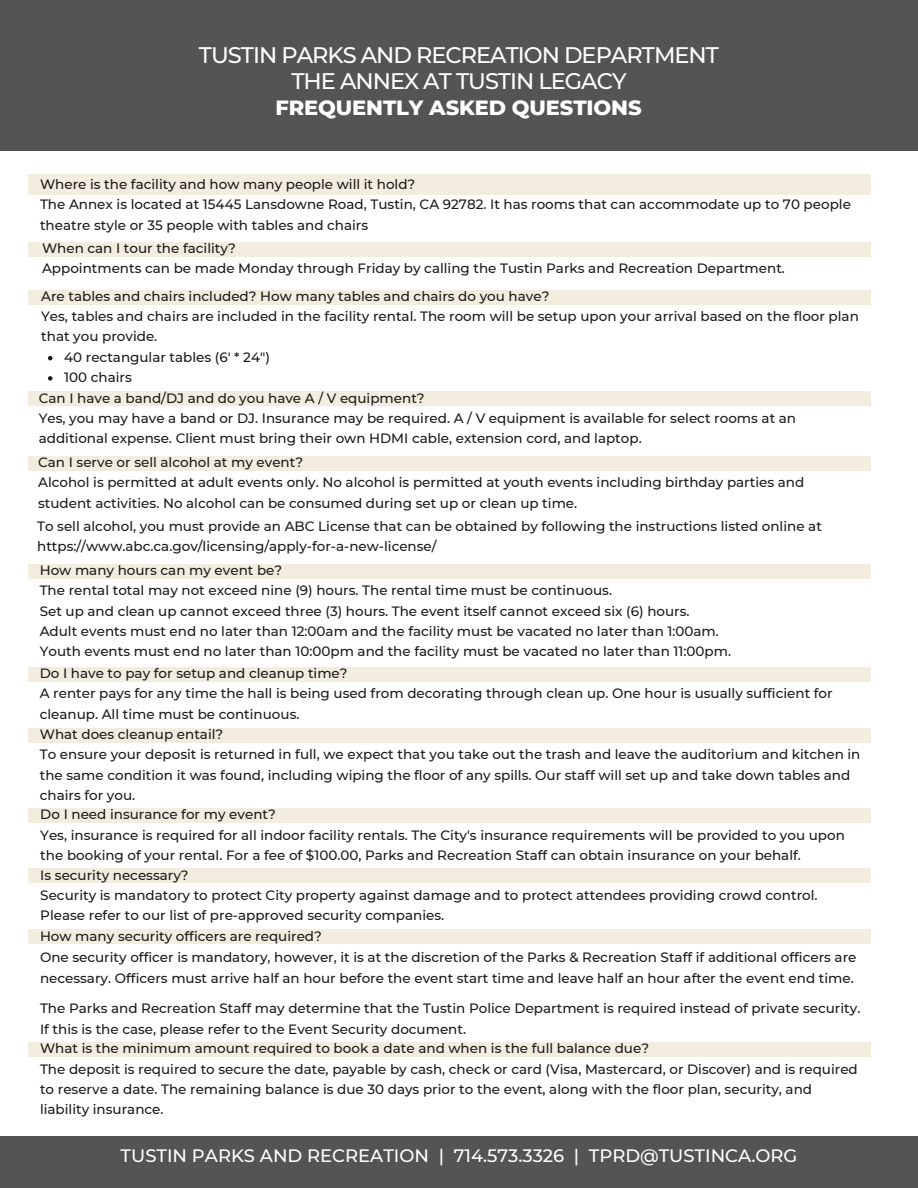
<style>
.page{position:relative;width:918px;height:1188px;background:#fff}
.page>*{position:absolute;margin:0;border:0;box-sizing:border-box;transform-origin:0 0}
.t1{font:500 22.5px/25.8px "Montserrat";letter-spacing:-.045em;color:#fff;text-align:center}
.t2{font:800 21px "Montserrat";letter-spacing:-.005em;color:#fff}
.t3{font:500 18px "Montserrat";color:#fff}
.t4{font:500 13.5px/20.2px "Montserrat";color:#1b1a1a}
</style>
<div class="page">
<div style="left:26px;top:56px;width:892px;height:138px;background:#f3ede0"></div>
<div style="left:0;top:111px;width:918px;height:63px;background:#fff"></div>
<div style="left:0;top:1136px;width:918px;height:52px;background:#545454"></div>
<div style="left:0;top:242px;width:918px;height:14px;background:#f3ede0"></div>
<div style="left:2px;top:290px;width:916px;height:14px;background:#f3ede0"></div>
<svg style="left:48px;top:356px;width:4px;height:4px"></svg>
<svg style="left:48px;top:376px;width:4px;height:5px"></svg>
<div style="left:0;top:456px;width:918px;height:15px;background:#f3ede0"></div>
<div style="left:0;top:564px;width:918px;height:15px;background:#f3ede0"></div>
<div style="left:0;top:667px;width:918px;height:15px;background:#f3ede0"></div>
<div style="left:0;top:728px;width:918px;height:15px;background:#f3ede0"></div>
<div style="left:0;top:869px;width:918px;height:14px;background:#f3ede0"></div>
<div style="left:0;top:929px;width:918px;height:15px;background:#f3ede0"></div>
<div style="left:0;top:1042px;width:918px;height:15px;background:#f3ede0"></div>
<div style="left:0;top:392px;width:918px;height:14px;background:#f3ede0"></div>
<div style="left:0;top:808px;width:918px;height:15px;background:#f3ede0"></div>
<div style="left:0;top:115px;width:28px;height:985px;background:#fff"></div>
<div style="left:872px;top:119px;width:46px;height:985px;background:#fff"></div>
<div style="left:0;top:0;width:918px;height:150px;background:#545454"></div>
<h1 class="t1" style="left:199px;top:42px;width:522px">TUSTIN PARKS AND RECREATION DEPARTMENT<br>THE ANNEX AT TUSTIN LEGACY</h1>
<h2 class="t2" style="left:276px;top:95px;width:368px">FREQUENTLY ASKED QUESTIONS</h2>
<p class="t4" style="left:40px;top:174px;width:812px">Where is the facility and how many people will it hold?<br>The Annex is located at 15445 Lansdowne Road, Tustin, CA 92782. It has rooms that can accommodate up to 70 people theatre style or 35 people with tables and chairs</p>
<p class="t4" style="left:42px;top:238px;width:744px">When can I tour the facility?<br>Appointments can be made Monday through Friday by calling the Tustin Parks and Recreation Department.</p>
<p class="t4" style="left:41px;top:286px;width:819px">Are tables and chairs included? How many tables and chairs do you have?<br>Yes, tables and chairs are included in the facility rental. The room will be setup upon your arrival based on the floor plan that you provide.</p>
<p class="t4" style="left:64px;top:347px;width:207px">40 rectangular tables (6' * 24")<br>100 chairs</p>
<p class="t4" style="left:39px;top:388px;width:759px">Can I have a band/DJ and do you have A / V equipment?<br>Yes, you may have a band or DJ. Insurance may be required. A / V equipment is available for select rooms at an additional expense. Client must bring their own HDMI cable, extension cord, and laptop.</p>
<p class="t4" style="left:38px;top:452px;width:768px">Can I serve or sell alcohol at my event?<br>Alcohol is permitted at adult events only. No alcohol is permitted at youth events including birthday parties and student activities. No alcohol can be consumed during set up or clean up time.</p>
<p class="t4" style="left:37px;top:516px;width:786px">To sell alcohol, you must provide an ABC License that can be obtained by following the instructions listed online at https://www.abc.ca.gov/licensing/apply-for-a-new-license/</p>
<p class="t4" style="left:40px;top:560px;width:693px">How many hours can my event be?<br>The rental total may not exceed nine (9) hours. The rental time must be continuous.<br>Set up and clean up cannot exceed three (3) hours. The event itself cannot exceed six (6) hours.<br>Adult events must end no later than 12:00am and the facility must be vacated no later than 1:00am.<br>Youth events must end no later than 10:00pm and the facility must be vacated no later than 11:00pm.</p>
<p class="t4" style="left:40px;top:663px;width:822px">Do I have to pay for setup and cleanup time?<br>A renter pays for any time the hall is being used from decorating through clean up. One hour is usually sufficient for cleanup. All time must be continuous.<br>What does cleanup entail?<br>To ensure your deposit is returned in full, we expect that you take out the trash and leave the auditorium and kitchen in the same condition it was found, including wiping the floor of any spills. Our staff will set up and take down tables and chairs for you.</p>
<p class="t4" style="left:40px;top:804px;width:806px">Do I need insurance for my event?<br>Yes, insurance is required for all indoor facility rentals. The City's insurance requirements will be provided to you upon the booking of your rental. For a fee of $100.00, Parks and Recreation Staff can obtain insurance on your behalf.</p>
<p class="t4" style="left:40px;top:865px;width:779px">Is security necessary?<br>Security is mandatory to protect City property against damage and to protect attendees providing crowd control.<br>Please refer to our list of pre-approved security companies.</p>
<p class="t4" style="left:40px;top:926px;width:818px;line-height:21px">How many security officers are required?<br>One security officer is mandatory, however, it is at the discretion of the Parks &amp; Recreation Staff if additional officers are necessary. Officers must arrive half an hour before the event start time and leave half an hour after the event end time.</p>
<p class="t4" style="left:40px;top:998px;width:822px;line-height:21px">The Parks and Recreation Staff may determine that the Tustin Police Department is required instead of private security.<br>If this is the case, please refer to the Event Security document.</p>
<p class="t4" style="left:40px;top:1038px;width:819px">What is the minimum amount required to book a date and when is the full balance due?<br>The deposit is required to secure the date, payable by cash, check or card (Visa, Mastercard, or Discover) and is required to reserve a date. The remaining balance is due 30 days prior to the event, along with the floor plan, security, and liability insurance.</p>
<h3 class="t3" style="left:121px;top:1144px;width:678px">TUSTIN PARKS AND RECREATION | 714.573.3326 | TPRD@TUSTINCA.ORG</h3>
</div>
